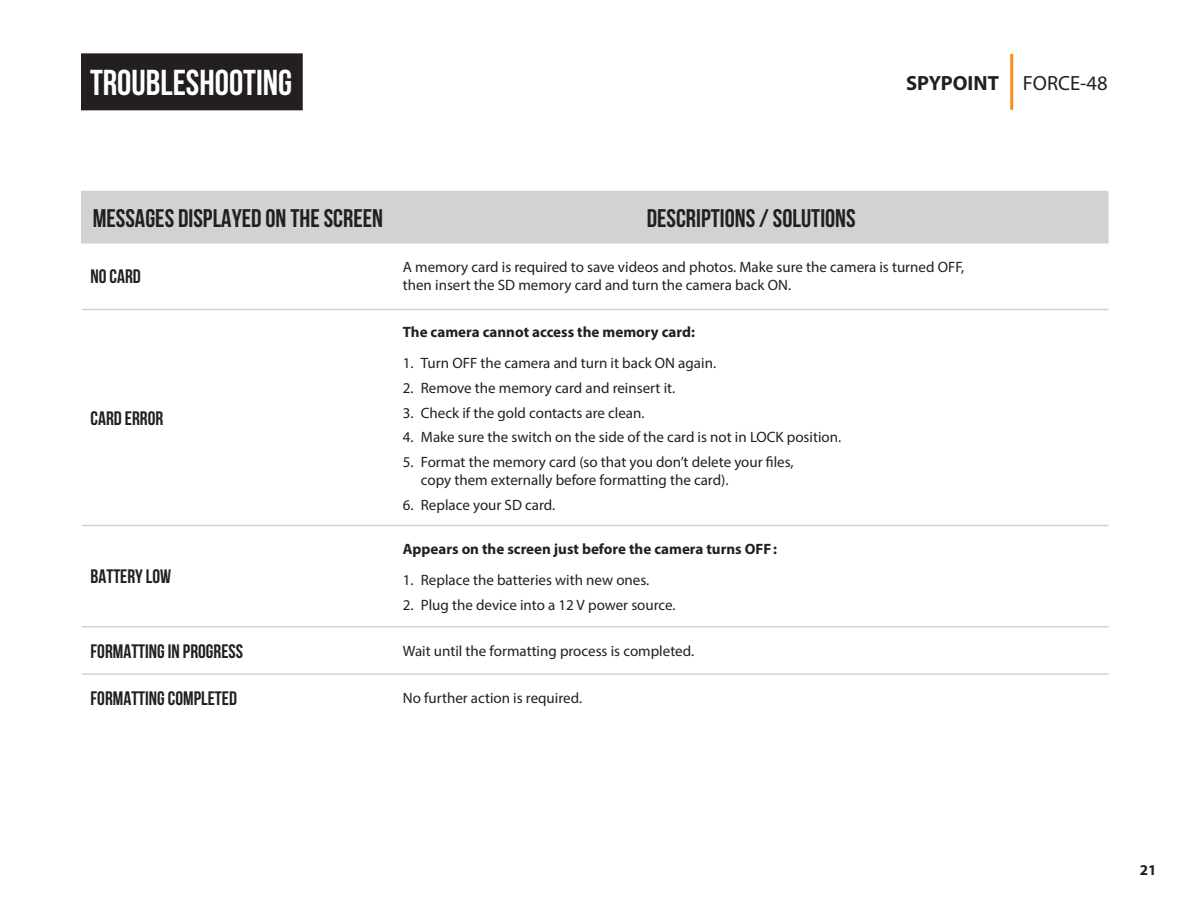
<style>
.page{position:relative;width:1188px;height:918px;background:#fff}
.page>*{position:absolute;margin:0;border:0;box-sizing:border-box;transform-origin:0 0}
.TABLE_DES_MATIÈRES{font:700 36px "Bebas Neue";color:#fff}
.TITRE_CENTRÉ{font:700 25.5px "Bebas Neue";color:#231f20}
.t1{font:700 20.55px "Myriad Pro";color:#231f20}
.SOUS-TITRE_TABLEAU{font:700 19.5px "Bebas Neue";color:#231f20}
.TEXTE_COURANT{font:15px/18px "Myriad Pro";color:#231f20}
.TEXTE_COURANT-2{font:700 15px "Myriad Pro";color:#231f20}
.s1{font-weight:400}
</style>
<div class="page">
<hr style="left:1010px;top:54px;width:3px;height:56px;background:#f68e1e">
<div style="left:82px;top:194px;width:1027px;height:46px;background:#d1d2d4"></div>
<svg style="left:82px;top:308px;width:1026px;height:219px"></svg>
<hr style="left:81px;top:191px;width:313px;height:3px;background:#d1d2d4">
<hr style="left:394px;top:191px;width:715px;height:3px;background:#d1d2d4">
<svg style="left:394px;top:240px;width:715px;height:4px;background:#d6d7d8"></svg>
<hr style="left:82px;top:309px;width:312px;height:1px;background:#d1d2d4">
<hr style="left:394px;top:309px;width:715px;height:1px;background:#d1d2d4">
<hr style="left:82px;top:525px;width:312px;height:1px;background:#d1d2d4">
<hr style="left:394px;top:525px;width:715px;height:1px;background:#d1d2d4">
<hr style="left:82px;top:626px;width:312px;height:2px;background:#d1d2d4">
<hr style="left:394px;top:626px;width:715px;height:2px;background:#d1d2d4">
<hr style="left:82px;top:673px;width:312px;height:2px;background:#d1d2d4">
<hr style="left:394px;top:673px;width:715px;height:2px;background:#d1d2d4">
<hr style="left:81px;top:194px;width:1px;height:46px;background:#d1d2d4">
<svg style="left:81px;top:240px;width:313px;height:4px"></svg>
<div style="left:81px;top:53px;width:222px;height:57px;background:#231f20"></div>
<p class="TABLE_DES_MATIÈRES" style="left:90px;top:63px;width:204px">TROUBLESHOOTING</p>
<p class="TITRE_CENTRÉ" style="left:93px;top:204px;width:292px">MESSAGES DISPLAYED ON THE SCREEN</p>
<p class="TITRE_CENTRÉ" style="left:647px;top:204px;width:210px">DESCRIPTIONS / SOLUTIONS</p>
<h3 class="t1" style="left:906px;top:69px;width:203px">SPYPOINT <span class="s1">FORCE-48</span></h3>
<p class="SOUS-TITRE_TABLEAU" style="left:91px;top:266px;width:52px">NO CARD</p>
<p class="TEXTE_COURANT" style="left:403px;top:258px;width:563px">A memory card is required to save videos and photos. Make sure the camera is turned OFF, then insert the SD memory card and turn the camera back ON.</p>
<p class="SOUS-TITRE_TABLEAU" style="left:91px;top:407px;width:74px">CARD ERROR</p>
<p class="SOUS-TITRE_TABLEAU" style="left:91px;top:566px;width:82px">BATTERY LOW</p>
<p class="TEXTE_COURANT-2" style="left:403px;top:322px;width:294px">The camera cannot access the memory card:</p>
<p class="TEXTE_COURANT" style="left:403px;top:354px;width:315px">1. Turn OFF the camera and turn it back ON again.</p>
<p class="TEXTE_COURANT" style="left:403px;top:378px;width:274px">2. Remove the memory card and reinsert it.</p>
<p class="TEXTE_COURANT" style="left:403px;top:403px;width:243px">3. Check if the gold contacts are clean.</p>
<p class="TEXTE_COURANT" style="left:403px;top:428px;width:440px">4. Make sure the switch on the side of the card is not in LOCK position.</p>
<p class="TEXTE_COURANT" style="left:421px;top:453px;width:374px;text-indent:-18px">5. Format the memory card (so that you don’t delete your files, copy them externally before formatting the card).</p>
<p class="TEXTE_COURANT" style="left:403px;top:495px;width:154px">6. Replace your SD card.</p>
<p class="TEXTE_COURANT-2" style="left:403px;top:539px;width:376px">Appears on the screen just before the camera turns OFF:</p>
<p class="TEXTE_COURANT" style="left:403px;top:571px;width:248px">1. Replace the batteries with new ones.</p>
<p class="TEXTE_COURANT" style="left:403px;top:596px;width:274px">2. Plug the device into a 12 V power source.</p>
<p class="SOUS-TITRE_TABLEAU" style="left:91px;top:640px;width:154px">FORMATTING IN PROGRESS</p>
<p class="TEXTE_COURANT" style="left:403px;top:642px;width:293px">Wait until the formatting process is completed.</p>
<p class="SOUS-TITRE_TABLEAU" style="left:91px;top:688px;width:148px">FORMATTING COMPLETED</p>
<p class="TEXTE_COURANT" style="left:403px;top:689px;width:181px">No further action is required.</p>
<p class="TEXTE_COURANT-2" style="left:1140px;top:860px;width:18px">21</p>
</div>
